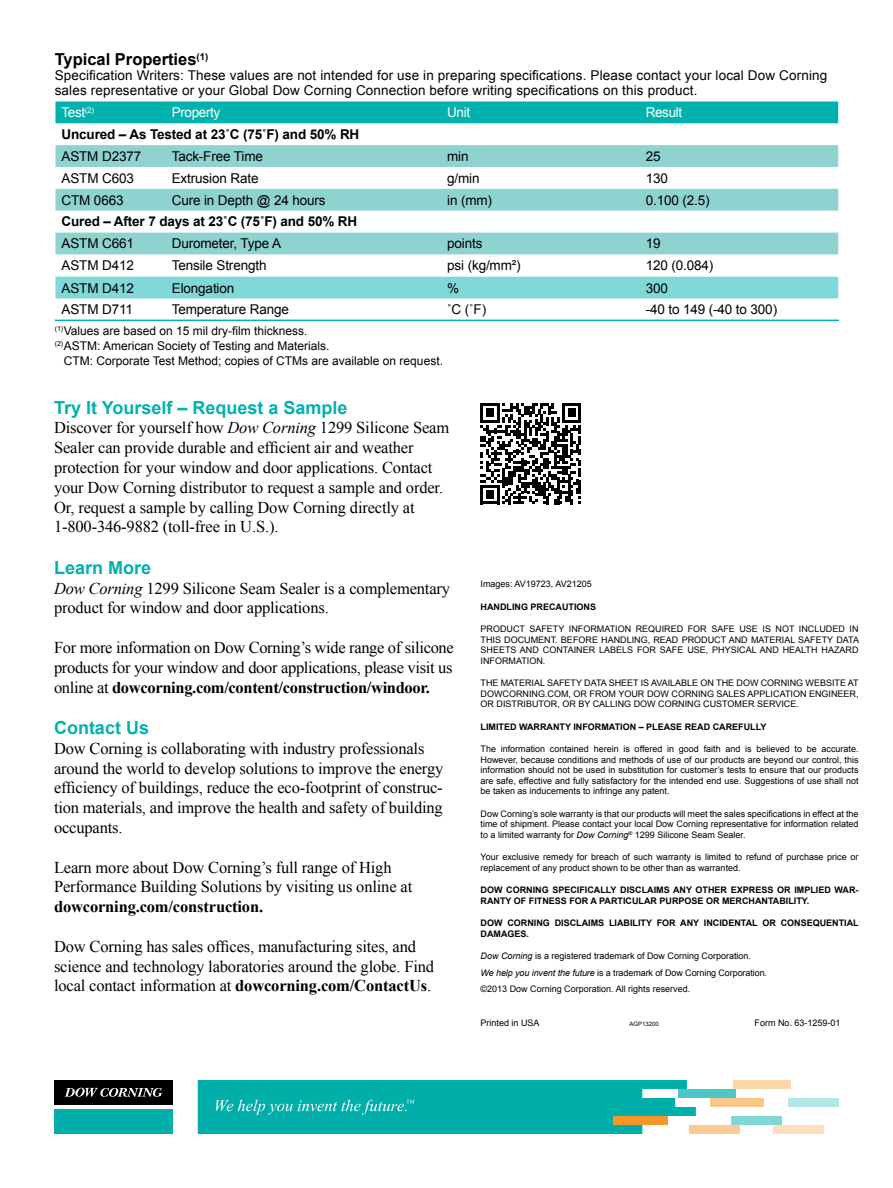
<style>
.page{position:relative;width:893px;height:1188px;background:#fff}
.page>*{position:absolute;margin:0;border:0;box-sizing:border-box;transform-origin:0 0}
.t1{font:700 18px "Arial";color:#00b1b0}
.t2{font:16.5px/19.8px "Times New Roman";letter-spacing:-.01em;color:#000}
.t3{font:700 16.5px "Times New Roman";letter-spacing:-.01em;color:#000}
.t4{font:700 16.5px "Arial";color:#000}
.t5{font:13.5px/15px "Arial";letter-spacing:.01em;color:#000}
.t6{font:13.5px "Arial";letter-spacing:-.01em;color:#000}
.t7{font:700 13.5px "Arial";letter-spacing:-.01em;color:#000}
.t8{font:13.5px "Arial";letter-spacing:-.025em;color:#fff}
.t9{font:12px "Arial";color:#000}
.t10{font:9px/10.5px "Arial";color:#000;text-align:justify}
.t11{font:700 9px/10.5px "Arial";color:#000}
.t12{font:6px "Arial";color:#000}
.s1{font-style:italic}
.s2{font-weight:700}
</style>
<div class="page">
<div style="left:54px;top:1080px;width:119px;height:25px;background:#000"></div>
<div style="left:54px;top:1109px;width:119px;height:25px;background:#00afaa"></div>
<svg style="left:64px;top:1088px;width:98px;height:9px"></svg>
<svg style="left:198px;top:1080px;width:498px;height:54px;background:#11b4af"></svg>
<div style="left:773px;top:1125px;width:51px;height:9px;background:#fde0be"></div>
<div style="left:733px;top:1080px;width:58px;height:9px;background:#fcd6a9"></div>
<div style="left:710px;top:1098px;width:54px;height:9px;background:#fbc689"></div>
<div style="left:613px;top:1116px;width:55px;height:9px;background:#f89728"></div>
<div style="left:788px;top:1098px;width:51px;height:9px;background:#b3e7e5"></div>
<div style="left:731px;top:1116px;width:51px;height:9px;background:#80d7d4"></div>
<div style="left:689px;top:1125px;width:51px;height:9px;background:#fbcb93"></div>
<div style="left:678px;top:1089px;width:58px;height:9px;background:#4dc7c3"></div>
<div style="left:55px;top:101px;width:783px;height:22px;background:#00b2ad"></div>
<svg style="left:55px;top:145px;width:783px;height:109px;fill:#8fd3d1"></svg>
<div style="left:55px;top:277px;width:783px;height:22px;background:#80d8d8"></div>
<hr style="left:55px;top:320px;width:111px;height:1px;background:#00b2ad">
<hr style="left:166px;top:320px;width:275px;height:1px;background:#00b2ad">
<hr style="left:441px;top:320px;width:199px;height:1px;background:#00b2ad">
<hr style="left:640px;top:320px;width:199px;height:1px;background:#00b2ad">
<svg style="left:480px;top:403px;width:101px;height:101px"></svg>
<h2 class="t4" style="left:55px;top:49px;width:155px">Typical Properties<sup>(1)</sup></h2>
<p class="t5" style="left:55px;top:68px;width:774px">Specification Writers: These values are not intended for use in preparing specifications. Please contact your local Dow Corning sales representative or your Global Dow Corning Connection before writing specifications on this product.</p>
<h3 class="t8" style="left:61px;top:104px;width:34px">Test<sup>(2)</sup></h3>
<h3 class="t8" style="left:172px;top:104px;width:50px">Property</h3>
<h3 class="t8" style="left:447px;top:104px;width:24px">Unit</h3>
<h3 class="t8" style="left:646px;top:104px;width:38px">Result</h3>
<h3 class="t7" style="left:61px;top:125px;width:299px">Uncured – As Tested at 23˚C (75˚F) and 50% RH</h3>
<h3 class="t6" style="left:61px;top:147px;width:81px">ASTM D2377</h3>
<h3 class="t6" style="left:172px;top:147px;width:93px">Tack-Free Time</h3>
<h3 class="t5" style="left:447px;top:149px;width:23px">min</h3>
<h3 class="t5" style="left:646px;top:149px;width:16px">25</h3>
<h3 class="t6" style="left:61px;top:169px;width:74px">ASTM C603</h3>
<h3 class="t6" style="left:172px;top:169px;width:88px">Extrusion Rate</h3>
<h3 class="t5" style="left:447px;top:171px;width:34px">g/min</h3>
<h3 class="t5" style="left:646px;top:171px;width:24px">130</h3>
<h3 class="t5" style="left:61px;top:193px;width:64px">CTM 0663</h3>
<h3 class="t6" style="left:172px;top:191px;width:155px">Cure in Depth @ 24 hours</h3>
<h3 class="t5" style="left:447px;top:193px;width:46px">in (mm)</h3>
<h3 class="t5" style="left:646px;top:193px;width:65px">0.100 (2.5)</h3>
<h3 class="t7" style="left:62px;top:213px;width:297px">Cured – After 7 days at 23˚C (75˚F) and 50% RH</h3>
<h3 class="t6" style="left:62px;top:235px;width:74px">ASTM C661</h3>
<h3 class="t6" style="left:172px;top:235px;width:111px">Durometer, Type A</h3>
<h3 class="t5" style="left:447px;top:236px;width:37px">points</h3>
<h3 class="t5" style="left:646px;top:236px;width:16px">19</h3>
<h3 class="t6" style="left:62px;top:257px;width:74px">ASTM D412</h3>
<h3 class="t6" style="left:172px;top:257px;width:96px">Tensile Strength</h3>
<h3 class="t5" style="left:447px;top:258px;width:75px">psi (kg/mm²)</h3>
<h3 class="t5" style="left:646px;top:258px;width:69px">120 (0.084)</h3>
<h3 class="t6" style="left:62px;top:279px;width:74px">ASTM D412</h3>
<h3 class="t6" style="left:172px;top:279px;width:64px">Elongation</h3>
<h3 class="t5" style="left:447px;top:280px;width:14px">%</h3>
<h3 class="t5" style="left:646px;top:280px;width:24px">300</h3>
<h3 class="t6" style="left:62px;top:301px;width:73px">ASTM D711</h3>
<h3 class="t6" style="left:172px;top:301px;width:119px">Temperature Range</h3>
<h3 class="t5" style="left:447px;top:302px;width:40px">˚C (˚F)</h3>
<h3 class="t6" style="left:646px;top:301px;width:133px">-40 to 149 (-40 to 300)</h3>
<h3 class="t9" style="left:55px;top:323px;width:254px"><sup>(1)</sup>Values are based on 15 mil dry-film thickness.</h3>
<h3 class="t9" style="left:55px;top:338px;width:276px"><sup>(2)</sup>ASTM: American Society of Testing and Materials.</h3>
<h3 class="t9" style="left:64px;top:353px;width:381px">CTM: Corporate Test Method; copies of CTMs are available on request.</h3>
<h1 class="t1" style="left:54px;top:395px;width:295px">Try It Yourself – Request a Sample</h1>
<p class="t2" style="left:54px;top:418px;width:397px">Discover for yourself how <span class="s1">Dow Corning</span> 1299 Silicone Seam Sealer can provide durable and efficient air and weather protection for your window and door applications. Contact your Dow Corning distributor to request a sample and order.<br>Or, request a sample by calling Dow Corning directly at 1-800-346-9882 (toll-free in U.S.).</p>
<h1 class="t1" style="left:54px;top:555px;width:99px">Learn More</h1>
<h2 class="t2" style="left:54px;top:578px;width:398px"><span class="s1">Dow Corning</span> 1299 Silicone Seam Sealer is a complementary product for window and door applications.</h2>
<h2 class="t2" style="left:54px;top:637px;width:401px;text-align:justify">For more information on Dow Corning’s wide range of silicone products for your window and door applications, please visit us online at <span class="s2">dowcorning.com/content/construction/windoor.</span></h2>
<h1 class="t1" style="left:54px;top:716px;width:97px">Contact Us</h1>
<p class="t2" style="left:54px;top:738px;width:391px">Dow Corning is collaborating with industry professionals around the world to develop solutions to improve the energy efficiency of buildings, reduce the eco-footprint of construc&shy;tion materials, and improve the health and safety of building occupants.</p>
<h2 class="t2" style="left:54px;top:857px;width:360px">Learn more about Dow Corning’s full range of High<br>Performance Building Solutions by visiting us online at</h2>
<h2 class="t3" style="left:54px;top:895px;width:211px">dowcorning.com/construction.</h2>
<h2 class="t2" style="left:54px;top:936px;width:382px">Dow Corning has sales offices, manufacturing sites, and science and technology laboratories around the globe. Find local contact information at <span class="s2">dowcorning.com/ContactUs</span>.</h2>
<p class="t10" style="left:480px;top:579px;width:113px">Images: AV19723, AV21205</p>
<p class="t11" style="left:480px;top:601px;width:117px">HANDLING PRECAUTIONS</p>
<p class="t10" style="left:480px;top:624px;width:380px">PRODUCT SAFETY INFORMATION REQUIRED FOR SAFE USE IS NOT INCLUDED IN THIS DOCUMENT. BEFORE HANDLING, READ PRODUCT AND MATERIAL SAFETY DATA SHEETS AND CONTAINER LABELS FOR SAFE USE, PHYSICAL AND HEALTH HAZARD INFORMATION.</p>
<p class="t10" style="left:480px;top:678px;width:380px">THE MATERIAL SAFETY DATA SHEET IS AVAILABLE ON THE DOW CORNING WEBSITE AT DOWCORNING.COM, OR FROM YOUR DOW CORNING SALES APPLICATION ENGINEER, OR DISTRIBUTOR, OR BY CALLING DOW CORNING CUSTOMER SERVICE.</p>
<p class="t11" style="left:480px;top:721px;width:287px">LIMITED WARRANTY INFORMATION – PLEASE READ CAREFULLY</p>
<p class="t10" style="left:480px;top:744px;width:379px">The information contained herein is offered in good faith and is believed to be accurate.<br>However, because conditions and methods of use of our products are beyond our control, this information should not be used in substitution for customer’s tests to ensure that our products are safe, effective and fully satisfactory for the intended end use. Suggestions of use shall not be taken as inducements to infringe any patent.</p>
<p class="t10" style="left:480px;top:808px;width:379px">Dow Corning’s sole warranty is that our products will meet the sales specifications in effect at the time of shipment. Please contact your local Dow Corning representative for information related to a limited warranty for <span class="s1">Dow Corning</span><sup>®</sup> 1299 Silicone Seam Sealer.</p>
<p class="t10" style="left:480px;top:852px;width:379px">Your exclusive remedy for breach of such warranty is limited to refund of purchase price or replacement of any product shown to be other than as warranted.</p>
<p class="t11" style="left:480px;top:885px;width:379px">DOW CORNING SPECIFICALLY DISCLAIMS ANY OTHER EXPRESS OR IMPLIED WAR-<br>RANTY OF FITNESS FOR A PARTICULAR PURPOSE OR MERCHANTABILITY.</p>
<p class="t11" style="left:480px;top:918px;width:380px">DOW CORNING DISCLAIMS LIABILITY FOR ANY INCIDENTAL OR CONSEQUENTIAL<br>DAMAGES.</p>
<p class="t10" style="left:480px;top:948px;width:288px;line-height:16.5px;text-align:left"><span class="s1">Dow Corning</span> is a registered trademark of Dow Corning Corporation.<br><span class="s1">We help you invent the future</span> is a trademark of Dow Corning Corporation. ©2013 Dow Corning Corporation. All rights reserved.</p>
<p class="t10" style="left:480px;top:1017px;width:61px">Printed in USA</p>
<p class="t12" style="left:629px;top:1020px;width:31px">AGP13200</p>
<p class="t10" style="left:754px;top:1017px;width:88px">Form No. 63-1259-01</p>
</div>
